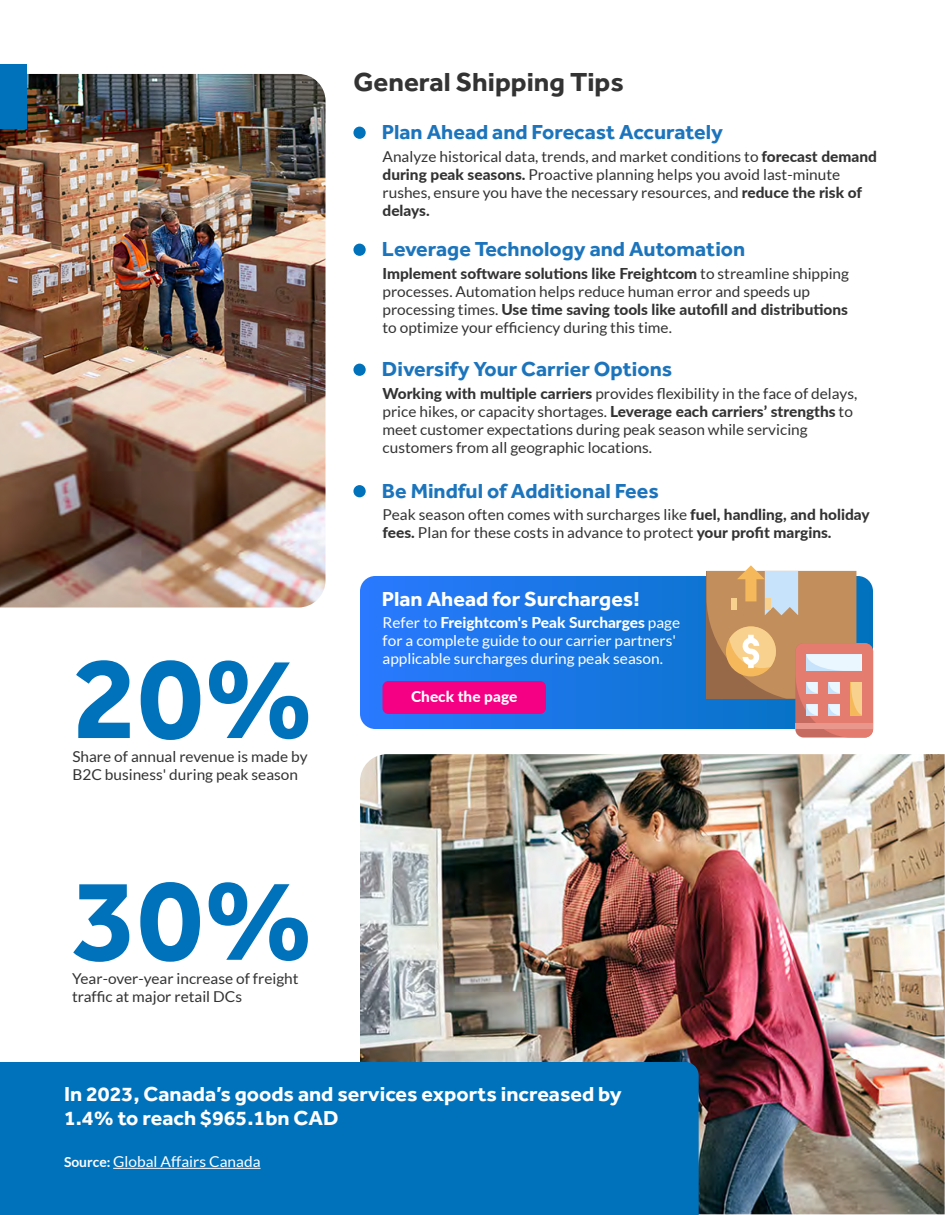
<style>
.page{position:relative;width:945px;height:1215px;background:#fff}
.page>*{position:absolute;margin:0;border:0;box-sizing:border-box;transform-origin:0 0}
.t1{font:700 120px "Effra";color:#0072bc}
.t2{font:700 27px "Effra";color:#333}
.t3{font:700 21px "Effra";color:#1c75bc}
.t4{font:700 21px/24px "Effra";color:#fff}
.t5{font:15px/18px "Lato";color:#333}
.t6{font:15px/18px "Lato";color:#fff}
.t7{font:800 15px "Lato";color:#fff}
.s1{font-weight:800}
.s2{font-weight:700;font-size:13.8px}
</style>
<div class="page">
<div style="left:353px;top:127px;width:13px;height:12px;background:#0072bc;border-radius:50%"></div>
<div style="left:353px;top:244px;width:13px;height:12px;background:#0072bc;border-radius:50%"></div>
<div style="left:353px;top:364px;width:13px;height:12px;background:#0072bc;border-radius:50%"></div>
<div style="left:353px;top:485px;width:13px;height:12px;background:#0072bc;border-radius:50%"></div>
<img style="left:0;top:74px;width:326px;height:534px">
<div style="left:0;top:64px;width:27px;height:65px;background:#0072bc"></div>
<img style="left:360px;top:754px;width:585px;height:460px">
<div style="left:0;top:1062px;width:699px;height:153px;background:#0072bc"></div>
<hr style="left:113px;top:1168px;width:148px;height:1px;background:#fff">
<svg style="left:360px;top:576px;width:346px;height:153px;background:#1b76e7"></svg>
<div style="left:383px;top:681px;width:163px;height:33px;background:#f50084;border-radius:6px"></div>
<svg style="left:706px;top:565px;width:167px;height:173px;background:#b79b8b"></svg>
<img style="left:0;top:356px;width:72px;height:72px">
<h2 class="t2" style="left:353px;top:65px;width:272px">General Shipping Tips</h2>
<h3 class="t3" style="left:382px;top:119px;width:343px">Plan Ahead and Forecast Accurately</h3>
<p class="t5" style="left:383px;top:147px;width:496px">Analyze historical data, trends, and market conditions to <span class="s1">forecast demand during peak seasons.</span> Proactive planning helps you avoid last-minute rushes, ensure you have the necessary resources, and <span class="s1">reduce the risk of delays.</span></p>
<h3 class="t3" style="left:382px;top:236px;width:365px">Leverage Technology and Automation</h3>
<p class="t5" style="left:383px;top:264px;width:468px"><span class="s1">Implement software solutions like Freightcom</span> to streamline shipping processes. Automation helps reduce human error and speeds up processing times. <span class="s1">Use time saving tools like autofill and distributions </span>to optimize your efficiency during this time.</p>
<h3 class="t3" style="left:382px;top:356px;width:292px">Diversify Your Carrier Options</h3>
<p class="t5" style="left:383px;top:384px;width:476px"><span class="s1">Working with multiple carriers</span> provides flexibility in the face of delays, price hikes, or capacity shortages. <span class="s1">Leverage each carriers’ strengths</span> to meet customer expectations during peak season while servicing customers from all geographic locations.</p>
<h3 class="t3" style="left:382px;top:478px;width:278px">Be Mindful of Additional Fees</h3>
<p class="t5" style="left:383px;top:506px;width:489px">Peak season often comes with surcharges like <span class="s1">fuel, handling, and holiday fees.</span> Plan for these costs in advance to protect <span class="s1">your profit margins.</span></p>
<h1 class="t1" style="left:72px;top:625px;width:243px">20%</h1>
<p class="t5" style="left:72px;top:748px;width:237px">Share of annual revenue is made by<br>B2C business' during peak season</p>
<h1 class="t1" style="left:72px;top:847px;width:243px">30%</h1>
<p class="t5" style="left:72px;top:969px;width:228px">Year-over-year increase of freight traffic at major retail DCs</p>
<h3 class="t4" style="left:382px;top:586px;width:259px">Plan Ahead for Surcharges!</h3>
<p class="t6" style="left:383px;top:614px;width:299px">Refer to <span class="s1">Freightcom's Peak Surcharges</span> page for a complete guide to our carrier partners' applicable surcharges during peak season.</p>
<p class="t7" style="left:411px;top:685px;width:108px">Check the page</p>
<h3 class="t4" style="left:64px;top:1082px;width:559px">In 2023, Canada’s goods and services exports increased by<br>1.4% to reach $965.1bn CAD</h3>
<p class="t6" style="left:64px;top:1153px;width:198px"><span class="s2">Source:</span> Global Affairs Canada</p>
</div>
